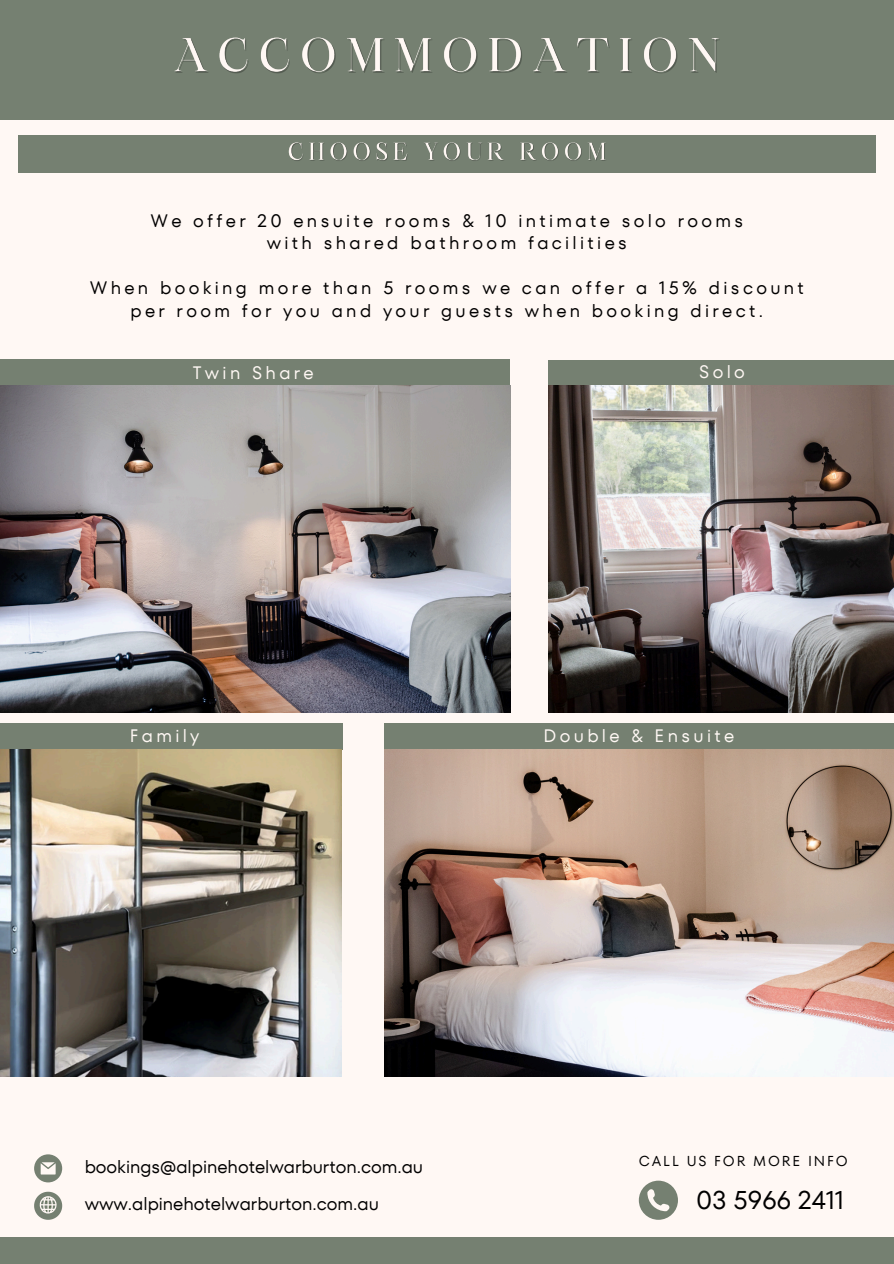
<style>
.page{position:relative;width:894px;height:1264px;background:#fff}
.page>*{position:absolute;margin:0;border:0;box-sizing:border-box;transform-origin:0 0}
.t1{font:25.65px "TT Fors";color:#000}
.t2{font:18px/22.5px "TT Fors";letter-spacing:.185em;color:#000;text-align:center}
.t3{font:18px "TT Fors";color:#000}
.t4{font:18px "TT Fors";letter-spacing:.185em;color:#fff8f4}
.t5{font:14.4px "TT Fors";letter-spacing:.13em;color:#000}
</style>
<div class="page">
<div style="left:0;top:0;width:893px;height:1263px;background:#fff8f4"></div>
<div style="left:18px;top:135px;width:857px;height:38px;background:#758071"></div>
<div style="left:0;top:359px;width:509px;height:27px;background:#758071"></div>
<img style="left:0;top:386px;width:510px;height:326px">
<div style="left:0;top:0;width:893px;height:120px;background:#758071"></div>
<img style="left:288px;top:142px;width:318px;height:19px">
<div style="left:384px;top:723px;width:509px;height:26px;background:#758071"></div>
<img style="left:384px;top:749px;width:509px;height:327px">
<div style="left:548px;top:360px;width:345px;height:26px;background:#758071"></div>
<img style="left:548px;top:386px;width:345px;height:326px">
<div style="left:0;top:723px;width:342px;height:26px;background:#758071"></div>
<img style="left:0;top:749px;width:342px;height:327px">
<img style="left:174px;top:37px;width:546px;height:37px">
<svg style="left:34px;top:1154px;width:28px;height:28px"></svg>
<svg style="left:34px;top:1191px;width:28px;height:28px"></svg>
<svg style="left:638px;top:1180px;width:39px;height:39px"></svg>
<div style="left:0;top:1237px;width:893px;height:26px;background:#758071"></div>
<h4 class="t2" style="left:150px;top:209px;width:594px">We offer 20 ensuite rooms &amp; 10 intimate solo rooms with shared bathroom facilities</h4>
<h4 class="t2" style="left:90px;top:277px;width:715px">When booking more than 5 rooms we can offer a 15% discount per room for you and your guests when booking direct.</h4>
<h4 class="t4" style="left:193px;top:360px;width:122px">Twin Share</h4>
<h4 class="t4" style="left:699px;top:359px;width:47px">Solo</h4>
<h4 class="t4" style="left:130px;top:723px;width:71px">Family</h4>
<h4 class="t4" style="left:543px;top:723px;width:192px">Double &amp; Ensuite</h4>
<p class="t3" style="left:85px;top:1154px;width:340px">bookings@alpinehotelwarburton.com.au</p>
<p class="t3" style="left:85px;top:1190px;width:296px">www.alpinehotelwarburton.com.au</p>
<h4 class="t5" style="left:638px;top:1150px;width:210px">CALL US FOR MORE INFO</h4>
<p class="t1" style="left:696px;top:1181px;width:149px">03 5966 2411</p>
</div>
